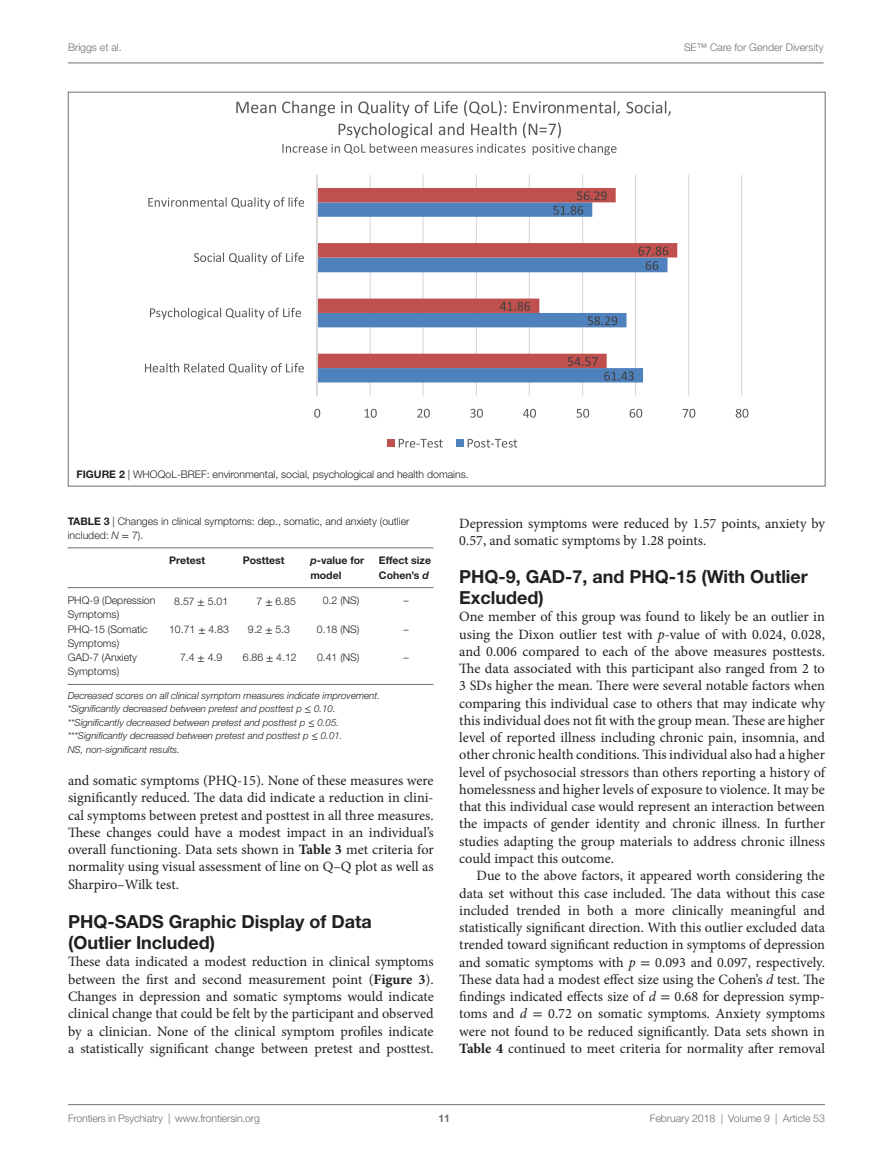
<style>
.page{position:relative;width:893px;height:1170px;background:#fff}
.page>*{position:absolute;margin:0;border:0;box-sizing:border-box;transform-origin:0 0}
.t1{font:700 18px/21px "Helvetica Neue LT Std";color:#231f20}
.t2{font:14.25px/17.2px "Minion Pro";color:#231f20;text-align:justify}
.t3{font:300 10.5px/14.2px "Helvetica Neue LT Std";color:#231f20}
.t4{font:300 10.5px "Helvetica Neue LT Std";color:#6c6d70}
.t5{font:700 10.5px/14.2px "Helvetica Neue LT Std";color:#231f20}
.t6{font:700 10.5px "Helvetica Neue LT Std";color:#6c6d70}
.t7{font:italic 300 9.75px/13.5px "Helvetica Neue LT Std";color:#231f20}
.s1{font-weight:700}
.s2{font-style:italic}
.s3{font-family:"STIX General";font-weight:400}
.s4{font-family:"STIX General";font-weight:400;font-style:normal}
.s5{font-family:"STIX General"}
</style>
<div class="page">
<hr style="left:370px;top:175px;width:1px;height:220px;background:#d9d9d9">
<hr style="left:422px;top:175px;width:2px;height:220px;background:#d9d9d9">
<hr style="left:476px;top:175px;width:1px;height:220px;background:#d9d9d9">
<hr style="left:529px;top:175px;width:1px;height:220px;background:#d9d9d9">
<hr style="left:582px;top:175px;width:1px;height:220px;background:#d9d9d9">
<hr style="left:635px;top:175px;width:1px;height:220px;background:#d9d9d9">
<hr style="left:688px;top:175px;width:1px;height:220px;background:#d9d9d9">
<hr style="left:741px;top:175px;width:1px;height:220px;background:#d9d9d9">
<svg style="left:318px;top:368px;width:326px;height:14px;background:#5181bc"></svg>
<svg style="left:318px;top:188px;width:359px;height:180px"></svg>
<hr style="left:316px;top:175px;width:2px;height:220px;background:#d9d9d9">
<svg style="left:604px;top:371px;width:30px;height:9px"></svg>
<svg style="left:588px;top:316px;width:29px;height:9px"></svg>
<svg style="left:646px;top:261px;width:12px;height:9px"></svg>
<svg style="left:553px;top:206px;width:30px;height:9px"></svg>
<svg style="left:568px;top:357px;width:30px;height:9px"></svg>
<svg style="left:500px;top:302px;width:30px;height:9px"></svg>
<svg style="left:638px;top:246px;width:30px;height:9px"></svg>
<svg style="left:577px;top:191px;width:30px;height:9px"></svg>
<svg style="left:314px;top:409px;width:6px;height:8px"></svg>
<svg style="left:365px;top:409px;width:12px;height:8px"></svg>
<svg style="left:417px;top:409px;width:13px;height:8px"></svg>
<svg style="left:470px;top:409px;width:13px;height:8px"></svg>
<svg style="left:523px;top:409px;width:13px;height:8px"></svg>
<svg style="left:576px;top:409px;width:13px;height:8px"></svg>
<svg style="left:630px;top:409px;width:12px;height:8px"></svg>
<svg style="left:683px;top:409px;width:12px;height:8px"></svg>
<svg style="left:736px;top:409px;width:12px;height:8px"></svg>
<svg style="left:145px;top:363px;width:159px;height:12px"></svg>
<svg style="left:150px;top:308px;width:151px;height:11px"></svg>
<svg style="left:194px;top:252px;width:110px;height:12px"></svg>
<svg style="left:148px;top:197px;width:156px;height:12px"></svg>
<svg style="left:236px;top:101px;width:435px;height:15px"></svg>
<svg style="left:282px;top:123px;width:335px;height:32px"></svg>
<div style="left:387px;top:439px;width:7px;height:8px;background:#c0504d"></div>
<svg style="left:399px;top:439px;width:44px;height:8px"></svg>
<div style="left:456px;top:439px;width:7px;height:8px;background:#4f81bd"></div>
<svg style="left:468px;top:439px;width:49px;height:8px"></svg>
<hr style="left:68px;top:547px;width:101px;height:1px;background:#6c6d70">
<hr style="left:68px;top:587px;width:101px;height:1px;background:#6c6d70">
<hr style="left:169px;top:547px;width:74px;height:1px;background:#6c6d70">
<hr style="left:169px;top:587px;width:74px;height:1px;background:#6c6d70">
<hr style="left:243px;top:547px;width:67px;height:1px;background:#6c6d70">
<hr style="left:243px;top:587px;width:67px;height:1px;background:#6c6d70">
<hr style="left:310px;top:547px;width:69px;height:1px;background:#6c6d70">
<hr style="left:310px;top:587px;width:69px;height:1px;background:#6c6d70">
<hr style="left:379px;top:547px;width:55px;height:1px;background:#6c6d70">
<hr style="left:379px;top:587px;width:55px;height:1px;background:#6c6d70">
<hr style="left:68px;top:684px;width:101px;height:1px;background:#6c6d70">
<hr style="left:169px;top:684px;width:74px;height:1px;background:#6c6d70">
<hr style="left:243px;top:684px;width:67px;height:1px;background:#6c6d70">
<hr style="left:310px;top:684px;width:69px;height:1px;background:#6c6d70">
<hr style="left:379px;top:684px;width:55px;height:1px;background:#6c6d70">
<hr style="left:68px;top:1104px;width:757px;height:1px;background:#6c6d70">
<hr style="left:68px;top:63px;width:755px;height:1px;background:#6c6d70">
<p class="t4" style="left:68px;top:41px;width:55px">Briggs et al.</p>
<p class="t4" style="left:684px;top:41px;width:141px">SE™ Care for Gender Diversity</p>
<p class="t3" style="left:77px;top:466px;width:394px"><span class="s1">Figure 2</span> | WHOQoL-BREF: environmental, social, psychological and health domains.</p>
<p class="t3" style="left:68px;top:514px;width:343px"><span class="s1">Table 3</span> | Changes in clinical symptoms: dep., somatic, and anxiety (outlier included: <span class="s2">N</span> <span class="s3">=</span> 7).</p>
<p class="t5" style="left:169px;top:553px;width:37px">Pretest</p>
<p class="t5" style="left:243px;top:553px;width:43px">Posttest</p>
<p class="t5" style="left:310px;top:553px;width:56px"><span class="s2">p</span>-value for model</p>
<p class="t5" style="left:379px;top:553px;width:54px">Effect size<br>Cohen’s <span class="s2">d</span></p>
<p class="t3" style="left:68px;top:593px;width:89px">PHQ-9 (Depression<br>Symptoms)</p>
<p class="t3" style="left:174px;top:593px;width:55px">8.57 <span class="s3">±</span> 5.01</p>
<p class="t3" style="left:257px;top:593px;width:41px">7 <span class="s3">±</span> 6.85</p>
<p class="t3" style="left:323px;top:593px;width:38px">0.2 (NS)</p>
<p class="t3" style="left:404px;top:593px;width:7px">–</p>
<p class="t3" style="left:68px;top:621px;width:81px">PHQ-15 (Somatic<br>Symptoms)</p>
<p class="t3" style="left:169px;top:621px;width:61px">10.71 <span class="s3">±</span> 4.83</p>
<p class="t3" style="left:248px;top:621px;width:44px">9.2 <span class="s3">±</span> 5.3</p>
<p class="t3" style="left:317px;top:621px;width:44px">0.18 (NS)</p>
<p class="t3" style="left:404px;top:621px;width:7px">–</p>
<p class="t3" style="left:68px;top:650px;width:71px">GAD-7 (Anxiety<br>Symptoms)</p>
<p class="t3" style="left:180px;top:650px;width:44px">7.4 <span class="s3">±</span> 4.9</p>
<p class="t3" style="left:243px;top:650px;width:55px">6.86 <span class="s3">±</span> 4.12</p>
<p class="t3" style="left:317px;top:650px;width:44px">0.41 (NS)</p>
<p class="t3" style="left:404px;top:650px;width:7px">–</p>
<p class="t7" style="left:68px;top:688px;width:314px">Decreased scores on all clinical symptom measures indicate improvement. *Significantly decreased between pretest and posttest p <span class="s4">≤</span> 0.10. **Significantly decreased between pretest and posttest p <span class="s4">≤</span> 0.05. ***Significantly decreased between pretest and posttest p <span class="s4">≤</span> 0.01.<br>NS, non-significant results.</p>
<p class="t2" style="left:459px;top:515px;width:367px">Depression symptoms were reduced by 1.57 points, anxiety by<br>0.57, and somatic symptoms by 1.28 points.</p>
<p class="t1" style="left:459px;top:565px;width:350px">PHQ-9, GAD-7, and PHQ-15 (With Outlier<br>Excluded)</p>
<p class="t2" style="left:459px;top:608px;width:367px">One member of this group was found to likely be an outlier in using the Dixon outlier test with <span class="s2">p</span>-value of with 0.024, 0.028, and 0.006 compared to each of the above measures posttests.<br>The data associated with this participant also ranged from 2 to 3 SDs higher the mean. There were several notable factors when comparing this individual case to others that may indicate why this individual does not fit with the group mean. These are higher level of reported illness including chronic pain, insomnia, and other chronic health conditions. This individual also had a higher level of psychosocial stressors than others reporting a history of homelessness and higher levels of exposure to violence. It may be that this individual case would represent an interaction between the impacts of gender identity and chronic illness. In further studies adapting the group materials to address chronic illness could impact this outcome.</p>
<p class="t2" style="left:459px;top:867px;width:367px;text-indent:17px">Due to the above factors, it appeared worth considering the data set without this case included. The data without this case included trended in both a more clinically meaningful and statistically significant direction. With this outlier excluded data trended toward significant reduction in symptoms of depression and somatic symptoms with <span class="s2">p</span> <span class="s5">=</span> 0.093 and 0.097, respectively.<br>These data had a modest effect size using the Cohen’s <span class="s2">d</span> test. The findings indicated effects size of <span class="s2">d</span> <span class="s5">=</span> 0.68 for depression symp&shy;toms and <span class="s2">d</span> <span class="s5">=</span> 0.72 on somatic symptoms. Anxiety symptoms were not found to be reduced significantly. Data sets shown in <span class="s1">Table 4</span> continued to meet criteria for normality after removal</p>
<p class="t2" style="left:68px;top:771px;width:367px">and somatic symptoms (PHQ-15). None of these measures were significantly reduced. The data did indicate a reduction in clini&shy;cal symptoms between pretest and posttest in all three measures.<br>These changes could have a modest impact in an individual’s overall functioning. Data sets shown in <span class="s1">Table 3</span> met criteria for normality using visual assessment of line on Q–Q plot as well as Sharpiro–Wilk test.</p>
<p class="t1" style="left:68px;top:910px;width:305px">PHQ-SADS Graphic Display of Data (Outlier Included)</p>
<p class="t2" style="left:68px;top:953px;width:367px">These data indicated a modest reduction in clinical symptoms between the first and second measurement point (<span class="s1">Figure 3</span>).<br>Changes in depression and somatic symptoms would indicate clinical change that could be felt by the participant and observed by a clinician. None of the clinical symptom profiles indicate a statistically significant change between pretest and posttest.</p>
<p class="t4" style="left:68px;top:1111px;width:193px">Frontiers in Psychiatry | www.frontiersin.org</p>
<p class="t4" style="left:650px;top:1111px;width:177px">February 2018 | Volume 9 | Article 53</p>
<p class="t6" style="left:439px;top:1111px;width:13px">11</p>
</div>
